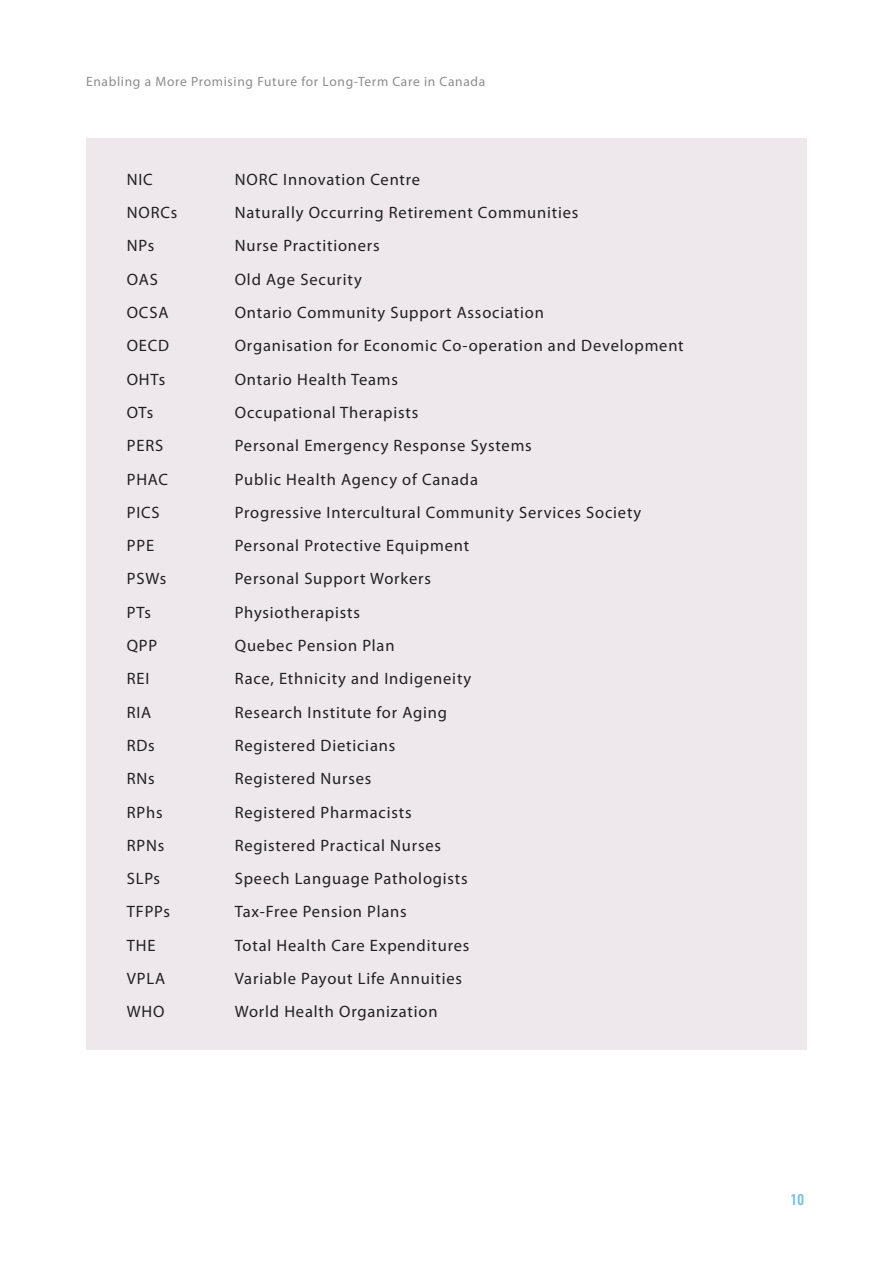
<style>
.page{position:relative;width:893px;height:1263px;background:#fff}
.page>*{position:absolute;margin:0;border:0;box-sizing:border-box;transform-origin:0 0}
.t1{font:16.5px "Myriad Pro";letter-spacing:.05em;color:#231f20}
.t2{font:13.5px "Myriad Pro";letter-spacing:.05em;color:#8c8c8c}
.t3{font:500 13.5px "Oswald";color:#73c2e3}
</style>
<div class="page">
<div style="left:86px;top:138px;width:721px;height:912px;background:#eee8ed"></div>
<p class="t2" style="left:86px;top:73px;width:401px">Enabling a More Promising Future for Long-Term Care in Canada</p>
<p class="t1" style="left:127px;top:169px;width:28px">NIC</p>
<p class="t1" style="left:235px;top:169px;width:187px">NORC Innovation Centre</p>
<p class="t1" style="left:127px;top:202px;width:52px">NORCs</p>
<p class="t1" style="left:235px;top:202px;width:345px">Naturally Occurring Retirement Communities</p>
<p class="t1" style="left:127px;top:236px;width:29px">NPs</p>
<p class="t1" style="left:235px;top:236px;width:146px">Nurse Practitioners</p>
<p class="t1" style="left:127px;top:269px;width:33px">OAS</p>
<p class="t1" style="left:235px;top:269px;width:129px">Old Age Security</p>
<p class="t1" style="left:127px;top:302px;width:43px">OCSA</p>
<p class="t1" style="left:235px;top:302px;width:311px">Ontario Community Support Association</p>
<p class="t1" style="left:127px;top:336px;width:44px">OECD</p>
<p class="t1" style="left:235px;top:336px;width:450px">Organisation for Economic Co-operation and Development</p>
<p class="t1" style="left:127px;top:369px;width:40px">OHTs</p>
<p class="t1" style="left:235px;top:369px;width:165px">Ontario Health Teams</p>
<p class="t1" style="left:127px;top:402px;width:28px">OTs</p>
<p class="t1" style="left:235px;top:402px;width:185px">Occupational Therapists</p>
<p class="t1" style="left:127px;top:435px;width:38px">PERS</p>
<p class="t1" style="left:235px;top:435px;width:298px">Personal Emergency Response Systems</p>
<p class="t1" style="left:127px;top:469px;width:43px">PHAC</p>
<p class="t1" style="left:235px;top:469px;width:245px">Public Health Agency of Canada</p>
<p class="t1" style="left:127px;top:502px;width:34px">PICS</p>
<p class="t1" style="left:235px;top:502px;width:408px">Progressive Intercultural Community Services Society</p>
<p class="t1" style="left:127px;top:535px;width:29px">PPE</p>
<p class="t1" style="left:235px;top:535px;width:236px">Personal Protective Equipment</p>
<p class="t1" style="left:127px;top:569px;width:41px">PSWs</p>
<p class="t1" style="left:235px;top:569px;width:198px">Personal Support Workers</p>
<p class="t1" style="left:127px;top:602px;width:26px">PTs</p>
<p class="t1" style="left:235px;top:602px;width:127px">Physiotherapists</p>
<p class="t1" style="left:127px;top:635px;width:32px">QPP</p>
<p class="t1" style="left:235px;top:635px;width:161px">Quebec Pension Plan</p>
<p class="t1" style="left:127px;top:669px;width:24px">REI</p>
<p class="t1" style="left:235px;top:669px;width:238px">Race, Ethnicity and Indigeneity</p>
<p class="t1" style="left:127px;top:702px;width:26px">RIA</p>
<p class="t1" style="left:235px;top:702px;width:214px">Research Institute for Aging</p>
<p class="t1" style="left:127px;top:735px;width:30px">RDs</p>
<p class="t1" style="left:235px;top:735px;width:162px">Registered Dieticians</p>
<p class="t1" style="left:127px;top:768px;width:29px">RNs</p>
<p class="t1" style="left:235px;top:768px;width:138px">Registered Nurses</p>
<p class="t1" style="left:127px;top:802px;width:37px">RPhs</p>
<p class="t1" style="left:235px;top:802px;width:178px">Registered Pharmacists</p>
<p class="t1" style="left:127px;top:835px;width:39px">RPNs</p>
<p class="t1" style="left:235px;top:835px;width:208px">Registered Practical Nurses</p>
<p class="t1" style="left:127px;top:868px;width:35px">SLPs</p>
<p class="t1" style="left:235px;top:868px;width:234px">Speech Language Pathologists</p>
<p class="t1" style="left:127px;top:902px;width:45px">TFPPs</p>
<p class="t1" style="left:235px;top:902px;width:174px">Tax-Free Pension Plans</p>
<p class="t1" style="left:127px;top:935px;width:30px">THE</p>
<p class="t1" style="left:235px;top:935px;width:236px">Total Health Care Expenditures</p>
<p class="t1" style="left:127px;top:968px;width:40px">VPLA</p>
<p class="t1" style="left:235px;top:968px;width:229px">Variable Payout Life Annuities</p>
<p class="t1" style="left:127px;top:1002px;width:39px">WHO</p>
<p class="t1" style="left:235px;top:1002px;width:204px">World Health Organization</p>
<p class="t3" style="left:791px;top:1192px;width:15px">10</p>
</div>
